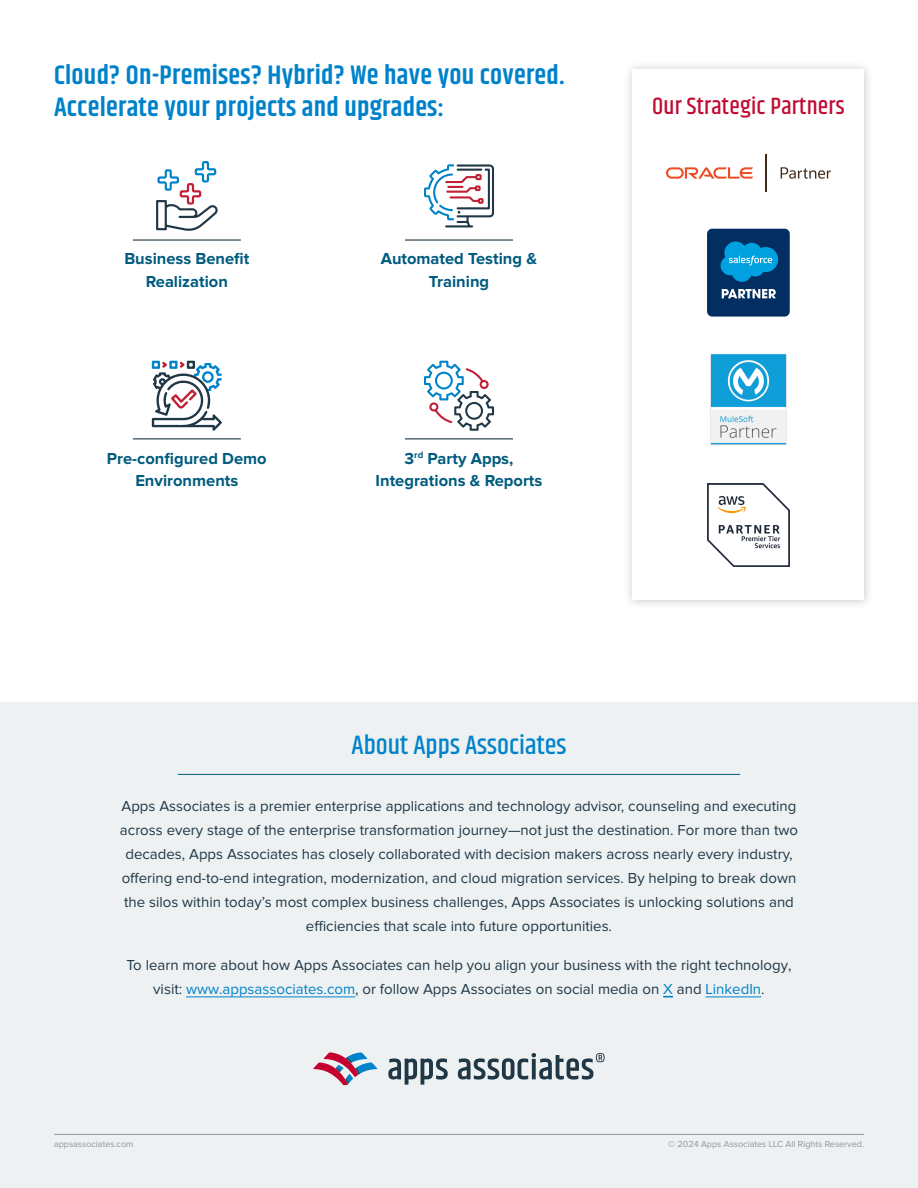
<style>
.page{position:relative;width:918px;height:1188px;background:#fff}
.page>*{position:absolute;margin:0;border:0;box-sizing:border-box;transform-origin:0 0}
.Body{font:600 27px/32.4px "Khand";letter-spacing:.01em;color:#0082ca}
.t1{font:500 27px "Khand";color:#0083ca}
.Body-2{font:500 24px "Khand";letter-spacing:.01em;color:#c10a31}
.Body-3{font:700 16.5px/22.5px "Proxima Nova";color:#005b7e;text-align:center}
.t2{font:15px/24px "Proxima Nova";color:#1f3746;text-align:center}
.t3{font:9px "Proxima Nova";color:#939598}
.s1{color:#0082ca}
</style>
<div class="page">
<div style="left:0;top:703px;width:918px;height:485px;background:#edf1f2"></div>
<svg style="left:313px;top:1052px;width:64px;height:33px"></svg>
<svg style="left:388px;top:1053px;width:217px;height:32px"></svg>
<hr style="left:178px;top:774px;width:562px;height:1px;background:#00597d">
<hr style="left:54px;top:1134px;width:810px;height:1px;background:#939598">
<div style="left:623px;top:60px;width:251px;height:550px;background:#231f20;opacity:.25"></div>
<div style="left:633px;top:70px;width:231px;height:530px;background:#fff"></div>
<div style="left:707px;top:229px;width:83px;height:88px;background:#032e61;border-radius:5px"></div>
<svg style="left:721px;top:242px;width:57px;height:40px"></svg>
<svg style="left:722px;top:289px;width:54px;height:9px"></svg>
<hr style="left:766px;top:154px;width:1px;height:38px;background:#402b1a">
<svg style="left:666px;top:167px;width:87px;height:12px"></svg>
<svg style="left:781px;top:167px;width:50px;height:12px"></svg>
<img style="left:707px;top:484px;width:83px;height:82px">
<img style="left:710px;top:354px;width:77px;height:91px">
<svg style="left:424px;top:361px;width:70px;height:70px"></svg>
<hr style="left:405px;top:438px;width:108px;height:1px;background:#1f3746">
<hr style="left:405px;top:239px;width:108px;height:2px;background:#1f3746">
<hr style="left:133px;top:438px;width:108px;height:1px;background:#1f3746">
<hr style="left:133px;top:239px;width:108px;height:2px;background:#1f3746">
<svg style="left:156px;top:161px;width:62px;height:70px"></svg>
<svg style="left:424px;top:164px;width:70px;height:64px"></svg>
<svg style="left:152px;top:361px;width:70px;height:70px"></svg>
<hr style="left:186px;top:997px;width:169px;height:1px;background:#0082ca">
<hr style="left:706px;top:997px;width:55px;height:1px;background:#0082ca">
<p class="Body" style="left:54px;top:60px;width:512px">Cloud? On-Premises? Hybrid? We have you covered.<br>Accelerate your projects and upgrades:</p>
<p class="Body-3" style="left:124px;top:248px;width:127px">Business Benefit<br>Realization</p>
<p class="Body-3" style="left:107px;top:448px;width:161px">Pre-configured Demo<br>Environments</p>
<p class="Body-3" style="left:381px;top:248px;width:158px">Automated Testing &amp;<br>Training</p>
<p class="Body-3" style="left:376px;top:448px;width:168px">3<sup>rd</sup> Party Apps,<br>Integrations &amp; Reports</p>
<p class="Body-2" style="left:652px;top:91px;width:194px">Our Strategic Partners</p>
<p class="t1" style="left:352px;top:728px;width:217px">About Apps Associates</p>
<p class="t2" style="left:120px;top:795px;width:680px">Apps Associates is a premier enterprise applications and technology advisor, counseling and executing across every stage of the enterprise transformation journey—not just the destination. For more than two decades, Apps Associates has closely collaborated with decision makers across nearly every industry, offering end-to-end integration, modernization, and cloud migration services. By helping to break down the silos within today’s most complex business challenges, Apps Associates is unlocking solutions and efficiencies that scale into future opportunities.</p>
<p class="t2" style="left:126px;top:953px;width:667px">To learn more about how Apps Associates can help you align your business with the right technology, visit: <span class="s1">www.appsassociates.com</span>, or follow Apps Associates on social media on <span class="s1">X</span> and <span class="s1">LinkedIn</span>.</p>
<p class="t3" style="left:54px;top:1139px;width:81px">appsassociates.com</p>
<p class="t3" style="left:668px;top:1139px;width:197px">© 2024 Apps Associates LLC All Rights Reserved.</p>
</div>
